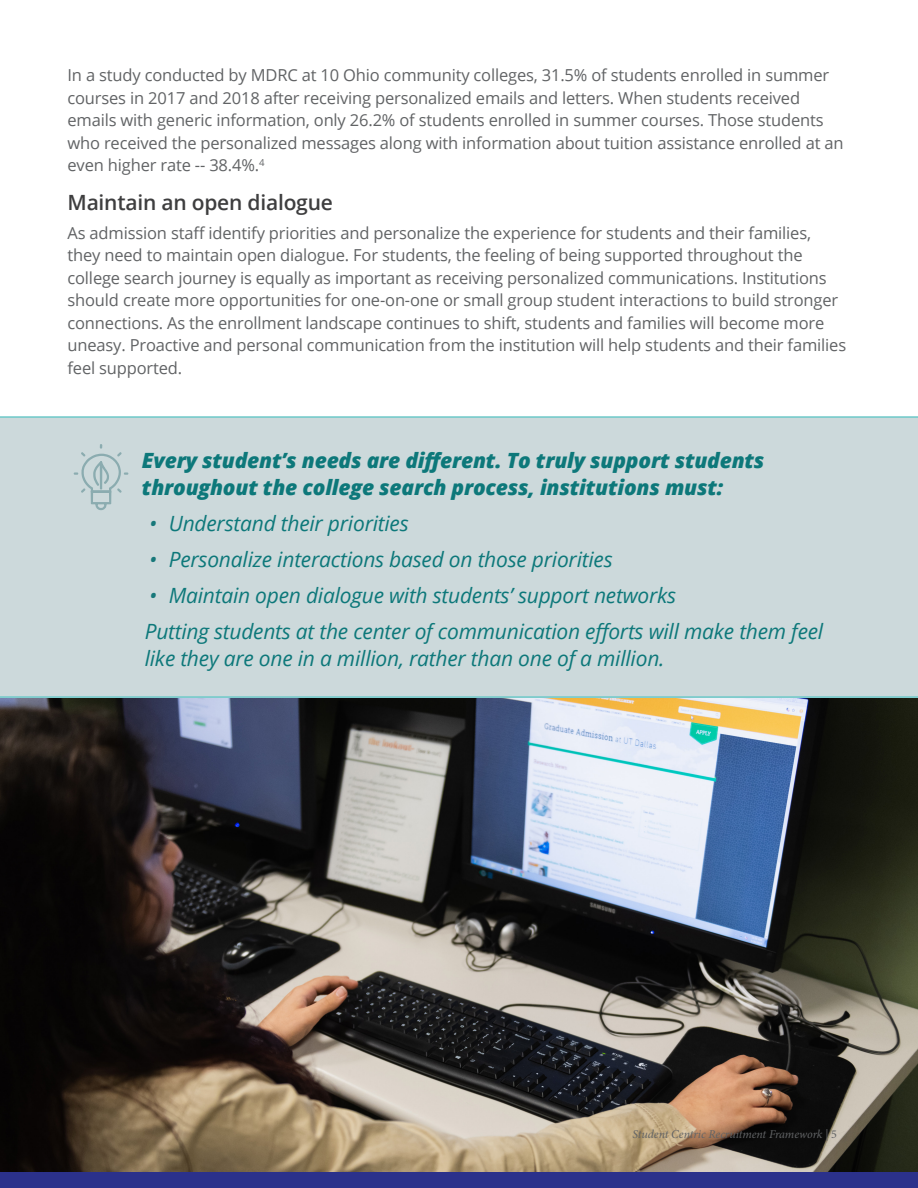
<style>
.page{position:relative;width:918px;height:1188px;background:#fff}
.page>*{position:absolute;margin:0;border:0;box-sizing:border-box;transform-origin:0 0}
.Sage_Body_Text{font:italic 21px/27px "Open Sans";letter-spacing:-.01em;color:#0d787a}
.Sage_Header{font:italic 800 21px/27px "Open Sans";letter-spacing:-.01em;color:#0d787a}
.t1{font:600 21px "Open Sans";letter-spacing:-.01em;color:#3e3e3f}
.Body_Text{font:16.5px/22.5px "Open Sans";letter-spacing:-.01em;color:#616365}
.t2{font:italic 12px "Minion Pro";letter-spacing:-.005em;color:#616365}
.s1{color:#17787a}
.s2{font-style:normal}
</style>
<div class="page">
<img style="left:0;top:698px;width:918px;height:475px">
<div style="left:0;top:1173px;width:918px;height:15px;background:#2b318b"></div>
<div style="left:0;top:416px;width:918px;height:282px;background:#ccd9db"></div>
<div style="left:74px;top:443px;width:54px;height:67px;background:#ccd9db"></div>
<p class="Body_Text" style="left:68px;top:63px;width:778px">In a study conducted by MDRC at 10 Ohio community colleges, 31.5% of students enrolled in summer courses in 2017 and 2018 after receiving personalized emails and letters. When students received emails with generic information, only 26.2% of students enrolled in summer courses. Those students who received the personalized messages along with information about tuition assistance enrolled at an even higher rate -- 38.4%.<sup>4</sup></p>
<h3 class="t1" style="left:68px;top:188px;width:267px">Maintain an open dialogue</h3>
<p class="Body_Text" style="left:68px;top:221px;width:780px">As admission staff identify priorities and personalize the experience for students and their families, they need to maintain open dialogue. For students, the feeling of being supported throughout the college search journey is equally as important as receiving personalized communications. Institutions should create more opportunities for one-on-one or small group student interactions to build stronger connections. As the enrollment landscape continues to shift, students and families will become more uneasy. Proactive and personal communication from the institution will help students and their families feel supported.</p>
<p class="Sage_Header" style="left:142px;top:446px;width:624px">Every student’s needs are different. To truly support students throughout the college search process, institutions must:</p>
<p class="Sage_Body_Text" style="left:149px;top:509px;width:261px"><span class="s1">•</span> Understand their priorities</p>
<p class="Sage_Body_Text" style="left:149px;top:545px;width:465px"><span class="s1">•</span> Personalize interactions based on those priorities</p>
<p class="Sage_Body_Text" style="left:149px;top:581px;width:529px"><span class="s1">•</span> Maintain open dialogue with students’ support networks</p>
<p class="Sage_Body_Text" style="left:145px;top:617px;width:680px">Putting students at the center of communication efforts will make them feel like they are one in a million, rather than one of a million.</p>
<p class="t2" style="left:632px;top:1126px;width:206px">Student Centric Recruitment Framework <span class="s2">| 5</span></p>
</div>
